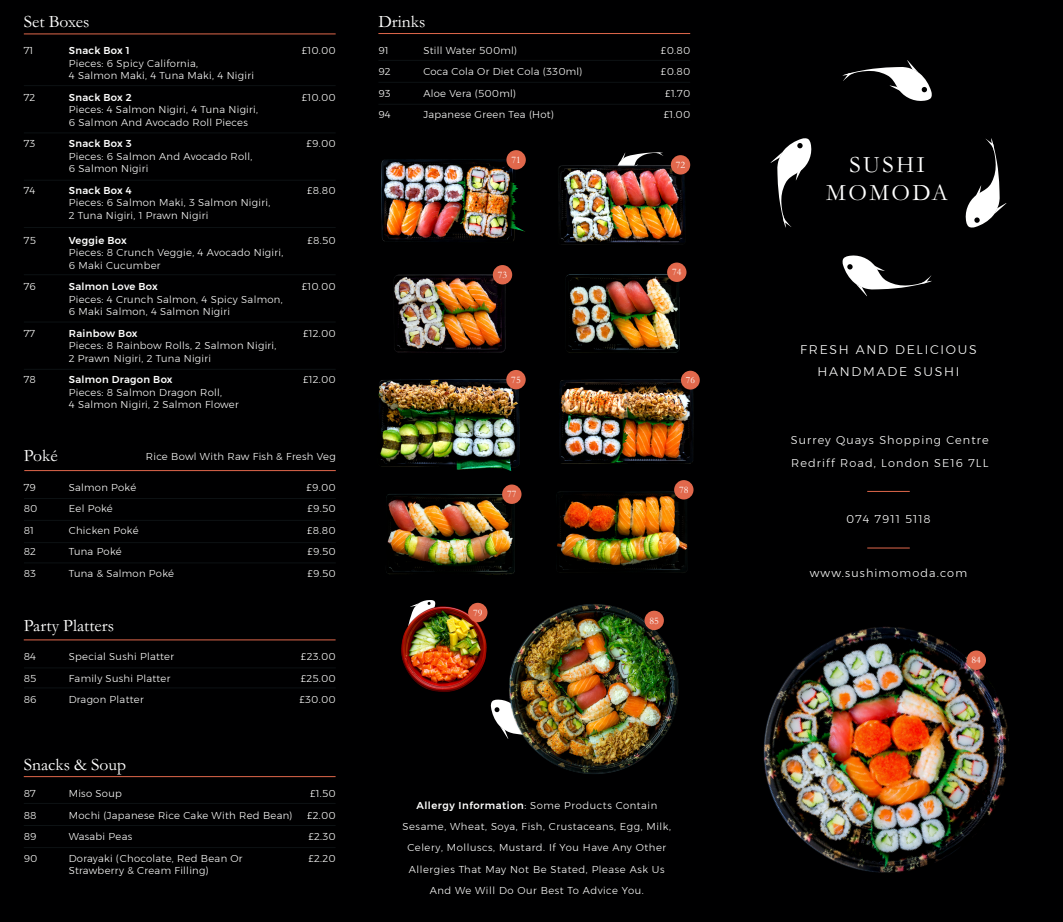
<style>
.page{position:relative;width:1063px;height:922px;background:#fff}
.page>*{position:absolute;margin:0;border:0;box-sizing:border-box;transform-origin:0 0}
.t1{font:23.75px/28.5px "Garamond";letter-spacing:.1em;color:#fff;text-align:center}
.t2{font:17.5px "Garamond";color:#fff}
.t3{font:300 12.5px/22.5px "Montserrat";letter-spacing:.14em;color:#fff;text-align:center}
.t4{font:300 11.25px/22.5px "Montserrat";letter-spacing:.1em;color:#fff}
.t5{font:300 10px/12.5px "Montserrat";letter-spacing:.03em;color:#fff}
.t6{font:300 10px/21.2px "Montserrat";letter-spacing:.055em;color:#fff;text-align:center}
.t7{font:500 10px "Montserrat";letter-spacing:.03em;color:#fff}
.t8{font:10px "Garamond";color:#fff}
.t9{font:9.75px "Garamond";color:#fff}
.s1{font-weight:500}
</style>
<div class="page">
<div style="left:0;top:0;width:1063px;height:921px;background:#000001"></div>
<img style="left:763px;top:548px;width:246px;height:325px">
<svg style="left:843px;top:67px;width:89px;height:34px"></svg>
<svg style="left:842px;top:255px;width:90px;height:41px"></svg>
<svg style="left:771px;top:138px;width:41px;height:89px"></svg>
<svg style="left:965px;top:138px;width:41px;height:90px"></svg>
<img style="left:401px;top:600px;width:61px;height:92px">
<hr style="left:867px;top:491px;width:43px;height:1px;background:#e1684c">
<hr style="left:867px;top:547px;width:43px;height:1px;background:#e1684c">
<hr style="left:378px;top:33px;width:312px;height:1px;background:#e1684c">
<img style="left:560px;top:379px;width:140px;height:85px">
<div style="left:681px;top:370px;width:19px;height:19px;background:#e1684c;border-radius:50%"></div>
<div style="left:967px;top:650px;width:19px;height:19px;background:#e1684c;border-radius:50%"></div>
<hr style="left:24px;top:34px;width:312px;height:1px;background:#e1684c">
<hr style="left:24px;top:776px;width:312px;height:1px;background:#e1684c">
<hr style="left:24px;top:470px;width:312px;height:1px;background:#e1684c">
<hr style="left:24px;top:639px;width:312px;height:1px;background:#e1684c">
<img style="left:462px;top:602px;width:217px;height:172px">
<img style="left:378px;top:376px;width:148px;height:95px">
<div style="left:506px;top:370px;width:20px;height:19px;background:#e1684c;border-radius:50%"></div>
<div style="left:645px;top:610px;width:19px;height:20px;background:#e1684c;border-radius:50%"></div>
<img style="left:394px;top:265px;width:128px;height:107px">
<div style="left:493px;top:265px;width:19px;height:19px;background:#e1684c;border-radius:50%"></div>
<img style="left:566px;top:266px;width:130px;height:106px">
<div style="left:667px;top:262px;width:20px;height:20px;background:#e1684c;border-radius:50%"></div>
<img style="left:386px;top:488px;width:135px;height:87px">
<div style="left:502px;top:484px;width:20px;height:20px;background:#e1684c;border-radius:50%"></div>
<img style="left:557px;top:480px;width:137px;height:93px">
<div style="left:674px;top:480px;width:20px;height:19px;background:#e1684c;border-radius:50%"></div>
<img style="left:381px;top:150px;width:145px;height:92px">
<div style="left:506px;top:150px;width:20px;height:19px;background:#e1684c;border-radius:50%"></div>
<img style="left:558px;top:152px;width:133px;height:93px">
<div style="left:671px;top:155px;width:19px;height:19px;background:#e1684c;border-radius:50%"></div>
<h2 class="t2" style="left:24px;top:12px;width:67px">Set Boxes</h2>
<p class="t5" style="left:24px;top:44px;width:11px">71</p>
<p class="t7" style="left:69px;top:43px;width:63px">Snack Box 1</p>
<p class="t5" style="left:302px;top:44px;width:35px">£10.00</p>
<p class="t5" style="left:69px;top:57px;width:187px">Pieces: 6 Spicy California,<br>4 Salmon Maki, 4 Tuna Maki, 4 Nigiri</p>
<p class="t5" style="left:24px;top:91px;width:13px">72</p>
<p class="t7" style="left:69px;top:89px;width:65px">Snack Box 2</p>
<p class="t5" style="left:302px;top:91px;width:35px">£10.00</p>
<p class="t5" style="left:69px;top:103px;width:191px">Pieces: 4 Salmon Nigiri, 4 Tuna Nigiri,<br>6 Salmon And Avocado Roll Pieces</p>
<p class="t5" style="left:24px;top:137px;width:13px">73</p>
<p class="t7" style="left:69px;top:136px;width:65px">Snack Box 3</p>
<p class="t5" style="left:306px;top:137px;width:31px">£9.00</p>
<p class="t5" style="left:69px;top:150px;width:185px">Pieces: 6 Salmon And Avocado Roll,<br>6 Salmon Nigiri</p>
<p class="t5" style="left:24px;top:184px;width:13px">74</p>
<p class="t7" style="left:69px;top:182px;width:65px">Snack Box 4</p>
<p class="t5" style="left:307px;top:184px;width:30px">£8.80</p>
<p class="t5" style="left:69px;top:196px;width:203px">Pieces: 6 Salmon Maki, 3 Salmon Nigiri,<br>2 Tuna Nigiri, 1 Prawn Nigiri</p>
<p class="t5" style="left:24px;top:234px;width:14px">75</p>
<p class="t7" style="left:69px;top:232px;width:59px">Veggie Box</p>
<p class="t5" style="left:307px;top:234px;width:30px">£8.50</p>
<p class="t5" style="left:69px;top:246px;width:216px">Pieces: 8 Crunch Veggie, 4 Avocado Nigiri,<br>6 Maki Cucumber</p>
<p class="t5" style="left:24px;top:280px;width:14px">76</p>
<p class="t7" style="left:69px;top:279px;width:90px">Salmon Love Box</p>
<p class="t5" style="left:302px;top:280px;width:35px">£10.00</p>
<p class="t5" style="left:69px;top:293px;width:215px">Pieces: 4 Crunch Salmon, 4 Spicy Salmon,<br>6 Maki Salmon, 4 Salmon Nigiri</p>
<p class="t5" style="left:24px;top:327px;width:13px">77</p>
<p class="t7" style="left:69px;top:325px;width:70px">Rainbow Box</p>
<p class="t5" style="left:303px;top:327px;width:34px">£12.00</p>
<p class="t5" style="left:69px;top:339px;width:209px">Pieces: 8 Rainbow Rolls, 2 Salmon Nigiri,<br>2 Prawn Nigiri, 2 Tuna Nigiri</p>
<p class="t5" style="left:24px;top:373px;width:14px">78</p>
<p class="t7" style="left:69px;top:372px;width:105px">Salmon Dragon Box</p>
<p class="t5" style="left:303px;top:373px;width:34px">£12.00</p>
<p class="t5" style="left:69px;top:386px;width:171px">Pieces: 8 Salmon Dragon Roll,<br>4 Salmon Nigiri, 2 Salmon Flower</p>
<h2 class="t2" style="left:24px;top:446px;width:35px">Poké</h2>
<p class="t5" style="left:146px;top:450px;width:191px">Rice Bowl With Raw Fish &amp; Fresh Veg</p>
<p class="t5" style="left:24px;top:480px;width:13px">79</p>
<p class="t5" style="left:69px;top:480px;width:69px">Salmon Poké</p>
<p class="t5" style="left:306px;top:480px;width:31px">£9.00</p>
<p class="t5" style="left:24px;top:502px;width:15px">80</p>
<p class="t5" style="left:69px;top:502px;width:46px">Eel Poké</p>
<p class="t5" style="left:307px;top:502px;width:30px">£9.50</p>
<p class="t5" style="left:24px;top:523px;width:12px">81</p>
<p class="t5" style="left:69px;top:523px;width:71px">Chicken Poké</p>
<p class="t5" style="left:307px;top:523px;width:30px">£8.80</p>
<p class="t5" style="left:24px;top:545px;width:14px">82</p>
<p class="t5" style="left:69px;top:545px;width:54px">Tuna Poké</p>
<p class="t5" style="left:307px;top:545px;width:30px">£9.50</p>
<p class="t5" style="left:24px;top:566px;width:14px">83</p>
<p class="t5" style="left:69px;top:566px;width:107px">Tuna &amp; Salmon Poké</p>
<p class="t5" style="left:307px;top:566px;width:30px">£9.50</p>
<h2 class="t2" style="left:24px;top:616px;width:92px">Party Platters</h2>
<p class="t5" style="left:24px;top:650px;width:14px">84</p>
<p class="t5" style="left:69px;top:650px;width:107px">Special Sushi Platter</p>
<p class="t5" style="left:301px;top:650px;width:36px">£23.00</p>
<p class="t5" style="left:24px;top:671px;width:14px">85</p>
<p class="t5" style="left:69px;top:671px;width:103px">Family Sushi Platter</p>
<p class="t5" style="left:301px;top:671px;width:36px">£25.00</p>
<p class="t5" style="left:24px;top:693px;width:14px">86</p>
<p class="t5" style="left:69px;top:693px;width:76px">Dragon Platter</p>
<p class="t5" style="left:300px;top:693px;width:38px">£30.00</p>
<h2 class="t2" style="left:24px;top:754px;width:104px">Snacks &amp; Soup</h2>
<p class="t5" style="left:24px;top:786px;width:14px">87</p>
<p class="t5" style="left:69px;top:786px;width:55px">Miso Soup</p>
<p class="t5" style="left:310px;top:786px;width:27px">£1.50</p>
<p class="t5" style="left:24px;top:808px;width:14px">88</p>
<p class="t5" style="left:69px;top:808px;width:225px">Mochi (Japanese Rice Cake With Red Bean)</p>
<p class="t5" style="left:307px;top:808px;width:30px">£2.00</p>
<p class="t5" style="left:24px;top:829px;width:14px">89</p>
<p class="t5" style="left:69px;top:829px;width:65px">Wasabi Peas</p>
<p class="t5" style="left:308px;top:829px;width:29px">£2.30</p>
<p class="t5" style="left:24px;top:851px;width:15px">90</p>
<p class="t5" style="left:69px;top:851px;width:175px">Dorayaki (Chocolate, Red Bean Or</p>
<p class="t5" style="left:309px;top:851px;width:29px">£2.20</p>
<p class="t5" style="left:69px;top:863px;width:141px">Strawberry &amp; Cream Filling)</p>
<h2 class="t2" style="left:378px;top:12px;width:49px">Drinks</h2>
<p class="t5" style="left:378px;top:44px;width:11px">91</p>
<p class="t5" style="left:423px;top:44px;width:95px">Still Water 500ml)</p>
<p class="t5" style="left:661px;top:44px;width:31px">£0.80</p>
<p class="t5" style="left:378px;top:65px;width:14px">92</p>
<p class="t5" style="left:423px;top:65px;width:161px">Coca Cola Or Diet Cola (330ml)</p>
<p class="t5" style="left:661px;top:65px;width:31px">£0.80</p>
<p class="t5" style="left:378px;top:87px;width:14px">93</p>
<p class="t5" style="left:423px;top:87px;width:94px">Aloe Vera (500ml)</p>
<p class="t5" style="left:665px;top:87px;width:26px">£1.70</p>
<p class="t5" style="left:378px;top:108px;width:14px">94</p>
<p class="t5" style="left:423px;top:108px;width:132px">Japanese Green Tea (Hot)</p>
<p class="t5" style="left:664px;top:108px;width:28px">£1.00</p>
<p class="t8" style="left:511px;top:154px;width:11px">71</p>
<p class="t8" style="left:676px;top:159px;width:11px">72</p>
<p class="t8" style="left:498px;top:269px;width:11px">73</p>
<p class="t8" style="left:672px;top:267px;width:11px">74</p>
<p class="t8" style="left:511px;top:374px;width:11px">75</p>
<p class="t8" style="left:507px;top:488px;width:11px">77</p>
<p class="t8" style="left:473px;top:607px;width:11px">79</p>
<p class="t9" style="left:686px;top:375px;width:11px">76</p>
<p class="t8" style="left:679px;top:484px;width:11px">78</p>
<p class="t8" style="left:650px;top:615px;width:11px">85</p>
<p class="t6" style="left:403px;top:794px;width:270px"><span class="s1">Allergy Information</span>: Some Products Contain Sesame, Wheat, Soya, Fish, Crustaceans, Egg, Milk, Celery, Molluscs, Mustard. If You Have Any Other Allergies That May Not Be Stated, Please Ask Us And We Will Do Our Best To Advice You.</p>
<h1 class="t1" style="left:826px;top:151px;width:123px">SUSHI<br>MOMODA</h1>
<p class="t3" style="left:800px;top:338px;width:178px">FRESH AND DELICIOUS<br>HANDMADE SUSHI</p>
<p class="t4" style="left:791px;top:428px;width:199px">Surrey Quays Shopping Centre<br>Redriff Road, London SE16 7LL</p>
<p class="t4" style="left:846px;top:507px;width:86px">074 7911 5118</p>
<p class="t4" style="left:810px;top:561px;width:159px">www.sushimomoda.com</p>
<p class="t8" style="left:972px;top:654px;width:11px">84</p>
</div>
